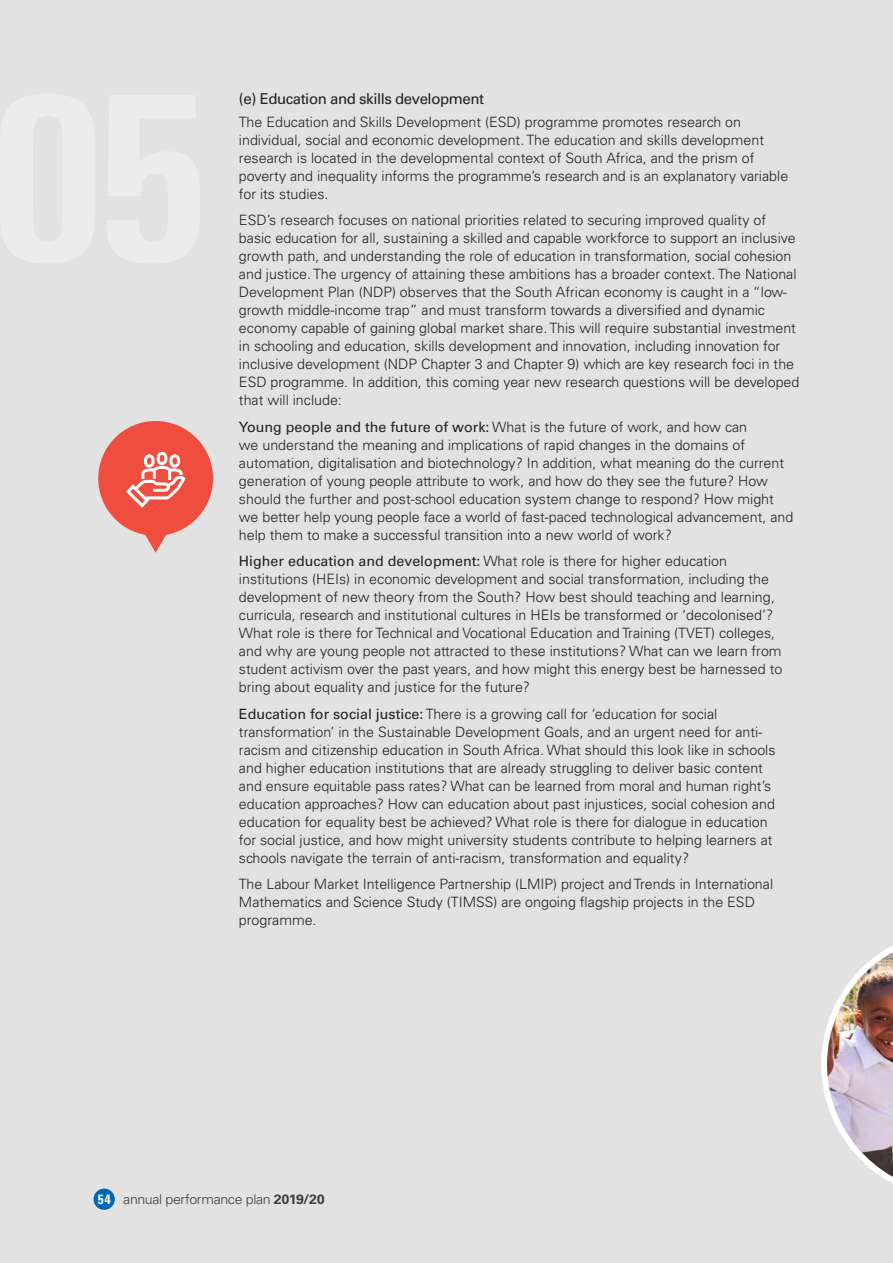
<style>
.page{position:relative;width:893px;height:1263px;background:#e3e2e2}
.page>*{position:absolute;margin:0;border:0;box-sizing:border-box;transform-origin:0 0}
.bodykop{font:15px "Univers LT Std";letter-spacing:-.03em;color:#231f20}
.body{font:300 14.25px/18px "Univers LT Std";color:#231f20}
.t1{font:300 13.5px "Univers LT Std";letter-spacing:-.025em;color:#3e3e3f;scale:1.05 1}
.s1{font-weight:400}
.s2{font-family:"Univers Condensed";font-weight:700;color:#fff}
.s3{font-weight:700}
</style>
<div class="page">
<div style="left:94px;top:1188px;width:21px;height:22px;background:#0166b3;border-radius:50%"></div>
<svg style="left:98px;top:421px;width:115px;height:132px"></svg>
<img style="left:821px;top:945px;width:72px;height:238px">
<p class="bodykop" style="left:239px;top:90px;width:247px">(e) Education and skills development</p>
<p class="body" style="left:239px;top:113px;width:551px">The Education and Skills Development (ESD) programme promotes research on individual, social and economic development. The education and skills development research is located in the developmental context of South Africa, and the prism of poverty and inequality informs the programme’s research and is an explanatory variable for its studies.</p>
<p class="body" style="left:239px;top:211px;width:562px">ESD’s research focuses on national priorities related to securing improved quality of basic education for all, sustaining a skilled and capable workforce to support an inclusive growth path, and understanding the role of education in transformation, social cohesion and justice. The urgency of attaining these ambitions has a broader context. The National Development Plan (NDP) observes that the South African economy is caught in a “low&shy;growth middle-income trap” and must transform towards a diversified and dynamic economy capable of gaining global market share. This will require substantial investment in schooling and education, skills development and innovation, including innovation for inclusive development (NDP Chapter 3 and Chapter 9) which are key research foci in the ESD programme. In addition, this coming year new research questions will be developed that will include:</p>
<p class="body" style="left:239px;top:418px;width:556px"><span class="s1">Young people and the future of work:</span> What is the future of work, and how can<br>we understand the meaning and implications of rapid changes in the domains of automation, digitalisation and biotechnology? In addition, what meaning do the current generation of young people attribute to work, and how do they see the future? How should the further and post-school education system change to respond? How might we better help young people face a world of fast-paced technological advancement, and help them to make a successful transition into a new world of work?</p>
<p class="body" style="left:239px;top:552px;width:545px"><span class="s1">Higher education and development:</span> What role is there for higher education institutions (HEIs) in economic development and social transformation, including the development of new theory from the South? How best should teaching and learning, curricula, research and institutional cultures in HEIs be transformed or ‘decolonised’?<br>What role is there for Technical and Vocational Education and Training (TVET) colleges, and why are young people not attracted to these institutions? What can we learn from student activism over the past years, and how might this energy best be harnessed to bring about equality and justice for the future?</p>
<p class="body" style="left:239px;top:705px;width:538px"><span class="s1">Education for social justice:</span> There is a growing call for ‘education for social transformation’ in the Sustainable Development Goals, and an urgent need for anti&shy;racism and citizenship education in South Africa. What should this look like in schools and higher education institutions that are already struggling to deliver basic content and ensure equitable pass rates? What can be learned from moral and human right’s education approaches? How can education about past injustices, social cohesion and education for equality best be achieved? What role is there for dialogue in education for social justice, and how might university students contribute to helping learners at schools navigate the terrain of anti-racism, transformation and equality?</p>
<p class="body" style="left:239px;top:875px;width:536px">The Labour Market Intelligence Partnership (LMIP) project and Trends in International<br>Mathematics and Science Study (TIMSS) are ongoing flagship projects in the ESD programme.</p>
<p class="t1" style="left:97px;top:1191px;width:218px"><span class="s2">54</span> annual performance plan <span class="s3">2019/20</span></p>
</div>
